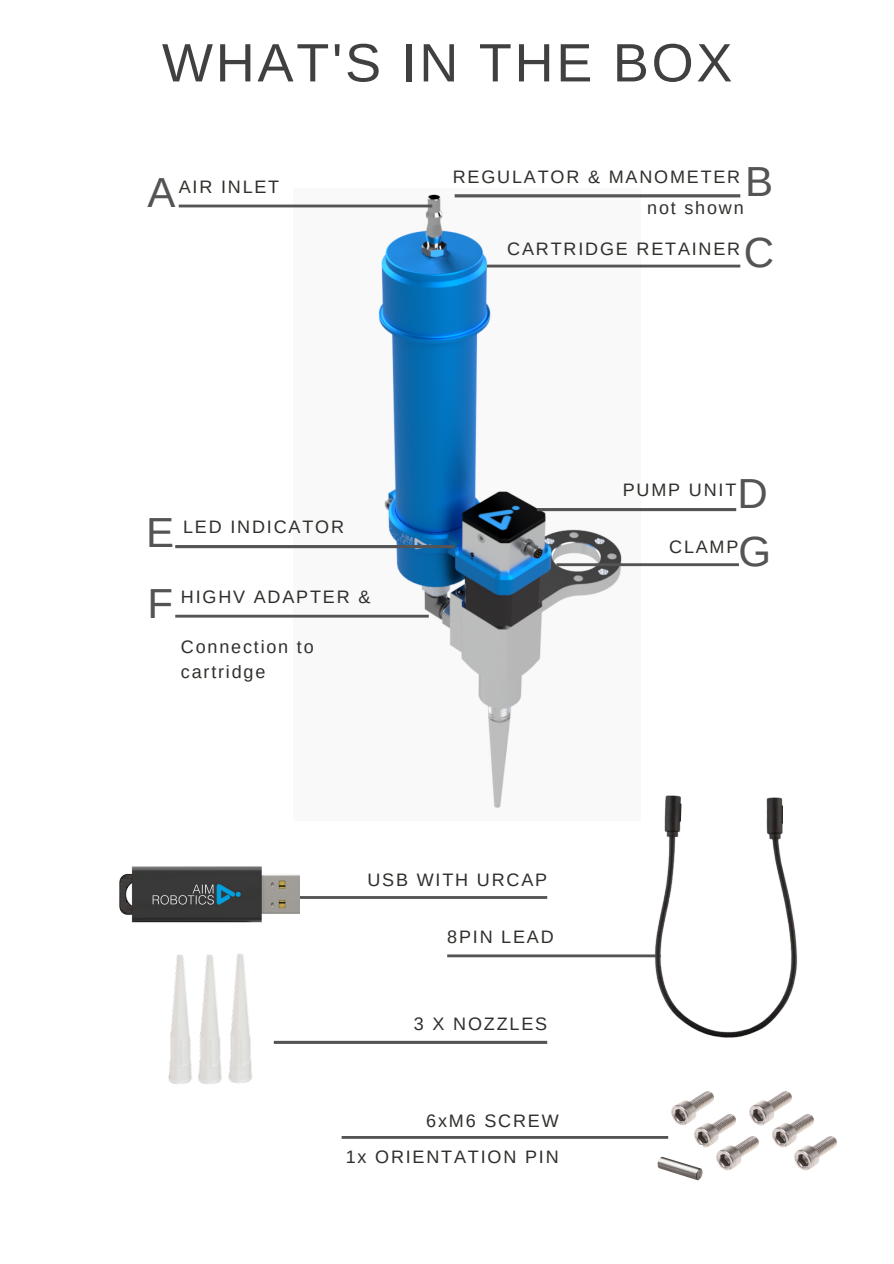
<style>
.page{position:relative;width:894px;height:1264px;background:#fff}
.page>*{position:absolute;margin:0;border:0;box-sizing:border-box;transform-origin:0 0}
.t1{font:54px "Arimo";letter-spacing:.05em;color:#404040}
.t2{font:42px "Arimo";color:#545454}
.t3{font:18px/24.8px "Arimo";letter-spacing:.1em;color:#2f2f2c}
</style>
<div class="page">
<img style="left:293px;top:194px;width:347px;height:614px">
<svg style="left:175px;top:614px;width:253px;height:3px"></svg>
<svg style="left:537px;top:508px;width:199px;height:3px"></svg>
<svg style="left:486px;top:265px;width:254px;height:2px"></svg>
<svg style="left:179px;top:204px;width:253px;height:3px"></svg>
<svg style="left:175px;top:545px;width:279px;height:3px"></svg>
<svg style="left:299px;top:896px;width:248px;height:2px"></svg>
<img style="left:119px;top:866px;width:180px;height:57px">
<svg style="left:279px;top:1040px;width:268px;height:3px"></svg>
<img style="left:168px;top:958px;width:9px;height:126px">
<img style="left:177px;top:954px;width:31px;height:131px">
<img style="left:208px;top:953px;width:71px;height:132px">
<svg style="left:447px;top:954px;width:194px;height:3px"></svg>
<img style="left:641px;top:795px;width:157px;height:243px">
<svg style="left:680px;top:795px;width:71px;height:56px"></svg>
<div style="left:782px;top:783px;width:67px;height:64px;background:#fff"></div>
<svg style="left:341px;top:1136px;width:327px;height:2px"></svg>
<img style="left:671px;top:1091px;width:43px;height:35px">
<img style="left:690px;top:1110px;width:46px;height:38px">
<img style="left:712px;top:1132px;width:47px;height:39px">
<img style="left:657px;top:1145px;width:45px;height:36px">
<img style="left:749px;top:1091px;width:43px;height:35px">
<img style="left:768px;top:1110px;width:46px;height:38px">
<img style="left:790px;top:1132px;width:47px;height:39px">
<svg style="left:556px;top:563px;width:182px;height:3px"></svg>
<svg style="left:454px;top:194px;width:286px;height:3px"></svg>
<p class="t1" style="left:162px;top:33px;width:571px">WHAT'S IN THE BOX</p>
<p class="t2" style="left:147px;top:169px;width:29px">A</p>
<p class="t3" style="left:179px;top:174px;width:102px">AIR INLET</p>
<p class="t3" style="left:452px;top:164px;width:289px">REGULATOR &amp; MANOMETER</p>
<p class="t2" style="left:745px;top:157px;width:29px">B</p>
<p class="t3" style="left:647px;top:196px;width:98px">not shown</p>
<p class="t2" style="left:743px;top:229px;width:32px">C</p>
<p class="t3" style="left:507px;top:236px;width:234px">CARTRIDGE RETAINER</p>
<p class="t2" style="left:146px;top:509px;width:29px">E</p>
<p class="t3" style="left:183px;top:514px;width:162px">LED INDICATOR</p>
<p class="t2" style="left:147px;top:579px;width:27px">F</p>
<p class="t3" style="left:181px;top:584px;width:191px">HIGHV ADAPTER &amp;</p>
<p class="t3" style="left:181px;top:634px;width:134px">Connection to cartridge</p>
<p class="t2" style="left:737px;top:470px;width:32px">D</p>
<p class="t3" style="left:622px;top:477px;width:115px">PUMP UNIT</p>
<p class="t3" style="left:669px;top:534px;width:71px">CLAMP</p>
<p class="t2" style="left:738px;top:528px;width:34px">G</p>
<p class="t3" style="left:367px;top:867px;width:181px">USB WITH URCAP</p>
<p class="t3" style="left:447px;top:924px;width:108px">8PIN LEAD</p>
<p class="t3" style="left:414px;top:1011px;width:135px">3 X NOZZLES</p>
<p class="t3" style="left:426px;top:1108px;width:134px">6xM6 SCREW</p>
<p class="t3" style="left:345px;top:1144px;width:214px">1x ORIENTATION PIN</p>
</div>
